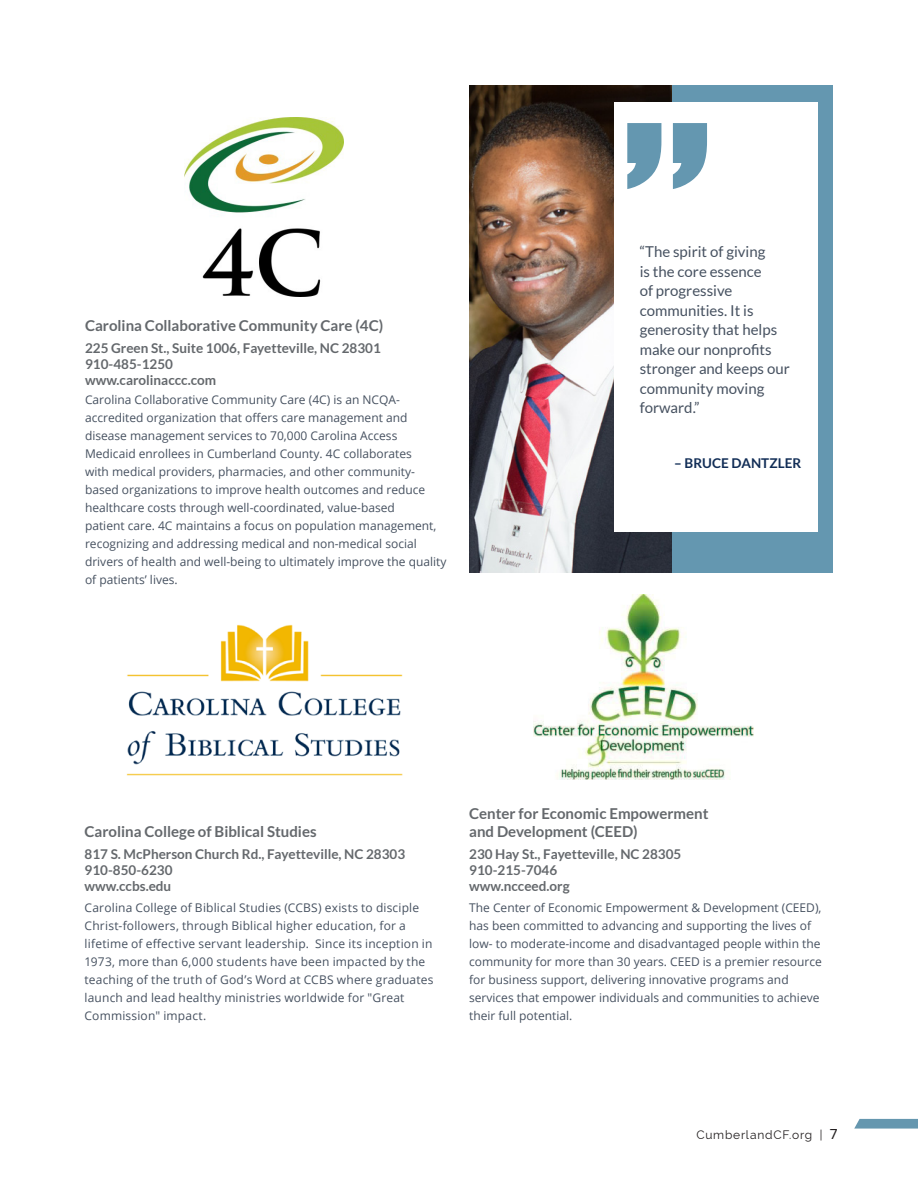
<style>
.page{position:relative;width:918px;height:1188px;background:#fff}
.page>*{position:absolute;margin:0;border:0;box-sizing:border-box;transform-origin:0 0}
.t1{font:258px "Impact";color:#6497b0}
.t2{font:15px/19.5px "Lato";color:#465160}
.t3{font:700 15px/18px "Lato";color:#64686c}
.t4{font:700 13.5px/16.2px "Lato";color:#64686c}
.t5{font:700 13.5px "Lato";color:#112d56}
.t6{font:12px/18px "Open Sans";color:#465160}
.t7{font:12px "Raleway";letter-spacing:.065em;color:#231f20}
.s1{font-family:"Proxima Nova";font-size:15px}
</style>
<div class="page">
<img style="left:533px;top:594px;width:220px;height:185px">
<img style="left:126px;top:624px;width:277px;height:152px">
<img style="left:469px;top:85px;width:203px;height:487px">
<div style="left:672px;top:85px;width:161px;height:487px;background:#6497b0"></div>
<div style="left:614px;top:102px;width:204px;height:429px;background:#fff"></div>
<img style="left:185px;top:117px;width:158px;height:179px">
<svg style="left:854px;top:1119px;width:64px;height:10px"></svg>
<p class="t3" style="left:85px;top:316px;width:300px">Carolina Collaborative Community Care (4C)</p>
<p class="t4" style="left:85px;top:340px;width:297px">225 Green St., Suite 1006, Fayetteville, NC 28301<br>910-485-1250<br>www.carolinaccc.com</p>
<p class="t6" style="left:85px;top:390px;width:363px">Carolina Collaborative Community Care (4C) is an NCQA&shy;accredited organization that offers care management and disease management services to 70,000 Carolina Access Medicaid enrollees in Cumberland County. 4C collaborates<br>with medical providers, pharmacies, and other community&shy;based organizations to improve health outcomes and reduce healthcare costs through well-coordinated, value-based<br>patient care. 4C maintains a focus on population management, recognizing and addressing medical and non-medical social drivers of health and well-being to ultimately improve the quality of patients’ lives.</p>
<h1 class="t1" style="left:623px;top:-138px;width:91px">„</h1>
<p class="t2" style="left:640px;top:242px;width:152px">“The spirit of giving<br>is the core essence<br>of progressive communities. It is generosity that helps make our nonprofits stronger and keeps our community moving forward.”</p>
<p class="t5" style="left:674px;top:455px;width:129px">– BRUCE DANTZLER</p>
<p class="t3" style="left:85px;top:822px;width:233px">Carolina College of Biblical Studies</p>
<p class="t4" style="left:85px;top:846px;width:322px">817 S. McPherson Church Rd., Fayetteville, NC 28303<br>910-850-6230<br>www.ccbs.edu</p>
<p class="t6" style="left:85px;top:899px;width:351px">Carolina College of Biblical Studies (CCBS) exists to disciple Christ-followers, through Biblical higher education, for a lifetime of effective servant leadership. Since its inception in 1973, more than 6,000 students have been impacted by the teaching of the truth of God’s Word at CCBS where graduates launch and lead healthy ministries worldwide for "Great Commission" impact.</p>
<p class="t3" style="left:469px;top:804px;width:241px">Center for Economic Empowerment and Development (CEED)</p>
<p class="t4" style="left:469px;top:846px;width:214px">230 Hay St., Fayetteville, NC 28305<br>910-215-7046<br>www.ncceed.org</p>
<p class="t6" style="left:469px;top:899px;width:354px">The Center of Economic Empowerment &amp; Development (CEED), has been committed to advancing and supporting the lives of low- to moderate-income and disadvantaged people within the community for more than 30 years. CEED is a premier resource for business support, delivering innovative programs and services that empower individuals and communities to achieve their full potential.</p>
<p class="t7" style="left:696px;top:1128px;width:143px">CumberlandCF.org | <span class="s1">7</span></p>
</div>
